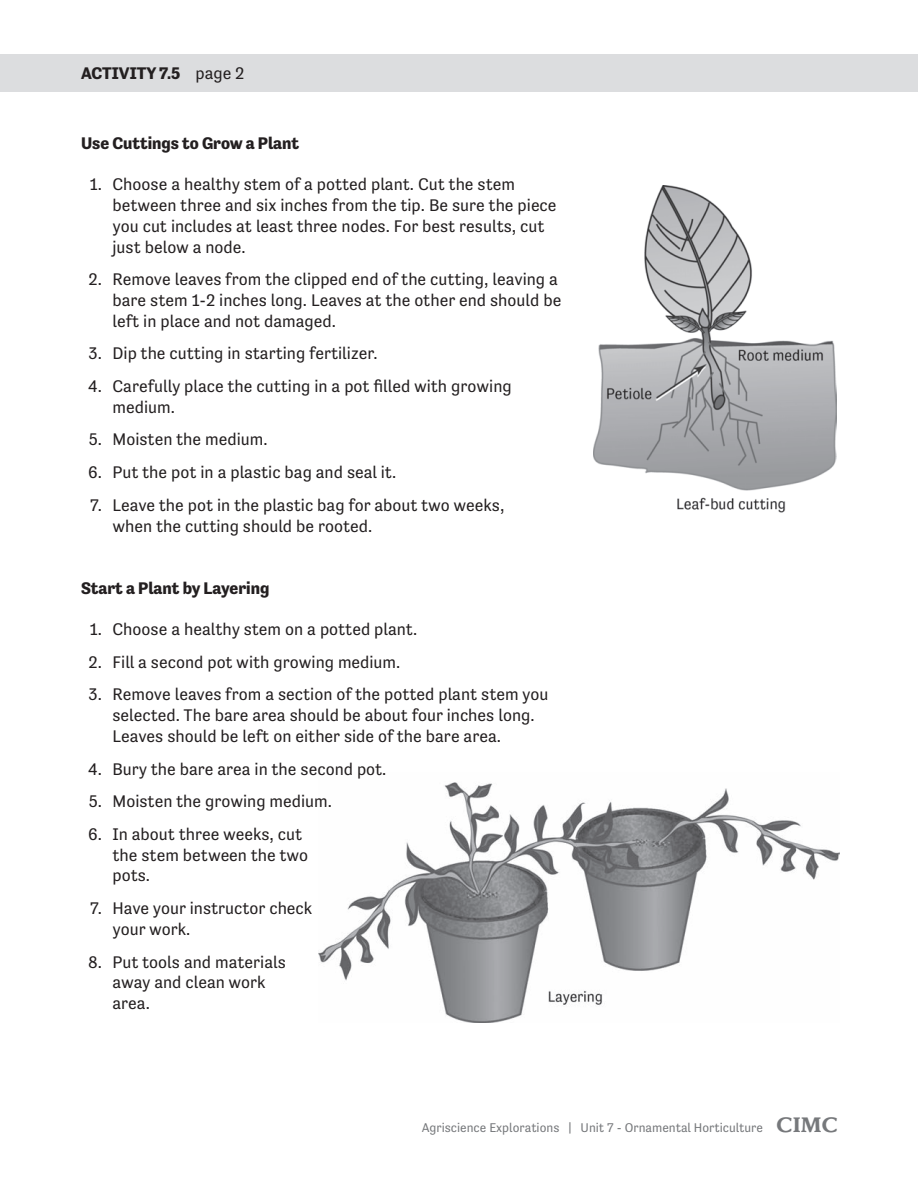
<style>
.page{position:relative;width:918px;height:1188px;background:#fff}
.page>*{position:absolute;margin:0;border:0;box-sizing:border-box;transform-origin:0 0}
.t1{font:17.25px/20.7px "Tenso";color:#231f20}
.t2{font:700 17.25px "Tenso";color:#231f20}
.t3{font:12.9px "Tenso";color:#76787b}
.s1{font-weight:400}
.s2{font-family:"Mendoza Roman Std";font-weight:700;font-size:20.7px}
</style>
<div class="page">
<img style="left:319px;top:782px;width:521px;height:240px">
<div style="left:0;top:54px;width:918px;height:38px;background:#dcdddf"></div>
<img style="left:594px;top:185px;width:243px;height:328px">
<p class="t2" style="left:81px;top:64px;width:165px">ACTIVITY 7.5 <span class="s1">page 2</span></p>
<p class="t2" style="left:81px;top:133px;width:220px">Use Cuttings to Grow a Plant</p>
<p class="t1" style="left:112px;top:174px;width:446px;text-indent:-23px">1. Choose a healthy stem of a potted plant. Cut the stem between three and six inches from the tip. Be sure the piece you cut includes at least three nodes. For best results, cut just below a node.</p>
<p class="t1" style="left:112px;top:269px;width:450px;text-indent:-24px">2. Remove leaves from the clipped end of the cutting, leaving a bare stem 1-2 inches long. Leaves at the other end should be left in place and not damaged.</p>
<p class="t1" style="left:89px;top:343px;width:291px">3. Dip the cutting in starting fertilizer.</p>
<p class="t1" style="left:112px;top:376px;width:401px;text-indent:-24px">4. Carefully place the cutting in a pot filled with growing medium.</p>
<p class="t1" style="left:89px;top:429px;width:180px">5. Moisten the medium.</p>
<p class="t1" style="left:88px;top:462px;width:310px">6. Put the pot in a plastic bag and seal it.</p>
<p class="t1" style="left:112px;top:495px;width:394px;text-indent:-22px">7. Leave the pot in the plastic bag for about two weeks, when the cutting should be rooted.</p>
<p class="t2" style="left:81px;top:578px;width:190px">Start a Plant by Layering</p>
<p class="t1" style="left:90px;top:619px;width:329px">1. Choose a healthy stem on a potted plant.</p>
<p class="t1" style="left:89px;top:651px;width:313px">2. Fill a second pot with growing medium.</p>
<p class="t1" style="left:112px;top:684px;width:438px;text-indent:-24px">3. Remove leaves from a section of the potted plant stem you selected. The bare area should be about four inches long.<br>Leaves should be left on either side of the bare area.</p>
<p class="t1" style="left:88px;top:758px;width:300px">4. Bury the bare area in the second pot.</p>
<p class="t1" style="left:89px;top:791px;width:245px">5. Moisten the growing medium.</p>
<p class="t1" style="left:112px;top:824px;width:197px;text-indent:-24px">6. In about three weeks, cut the stem between the two pots.</p>
<p class="t1" style="left:112px;top:898px;width:201px;text-indent:-22px">7. Have your instructor check your work.</p>
<p class="t1" style="left:112px;top:951px;width:175px;text-indent:-24px">8. Put tools and materials away and clean work area.</p>
<p class="t3" style="left:422px;top:1120px;width:418px">Agriscience Explorations | Unit 7 - Ornamental Horticulture <span class="s2">CIMC</span></p>
</div>
